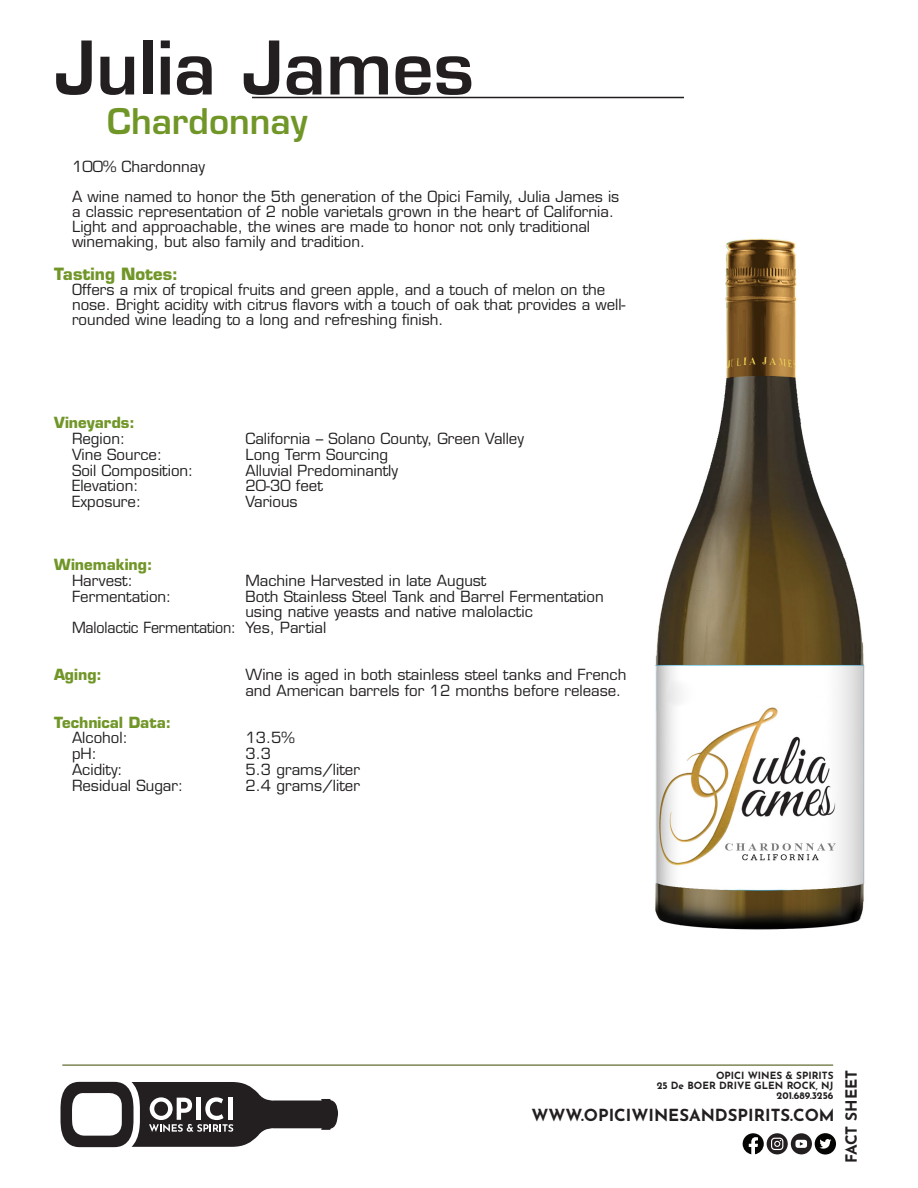
<style>
.page{position:relative;width:918px;height:1188px;background:#fff}
.page>*{position:absolute;margin:0;border:0;box-sizing:border-box;transform-origin:0 0}
.t1{font:600 72px "Eurostile LT Std";color:#231f20}
.t2{font:600 34.5px "Eurostile LT Std";color:#719628}
.t3{font:700 16.65px "Josefin Sans";color:#231f20}
.t4{font:700 16.5px "Eurostile LT Std";color:#719628}
.t5{font:700 15.45px "Josefin Sans";color:#231f20}
.t6{font:15px/15.8px "Eurostile LT Std";color:#231f20}
.t7{font:700 15px "Eurostile LT Std";color:#719628}
.t8{font:15px "Eurostile LT Std";color:#231f20;scale:.95 1}
.t9{font:700 10.05px/9.9px "Josefin Sans";color:#231f20;text-align:right}
</style>
<div class="page">
<hr style="left:252px;top:97px;width:432px;height:1px;background:#231f20">
<hr style="left:62px;top:1064px;width:771px;height:2px;background:#757b48">
<svg style="left:60px;top:1082px;width:278px;height:65px"></svg>
<svg style="left:767px;top:1133px;width:21px;height:21px"></svg>
<div style="left:791px;top:1133px;width:21px;height:21px;background:#231f20;border-radius:50%"></div>
<svg style="left:795px;top:1140px;width:12px;height:8px"></svg>
<svg style="left:771px;top:1138px;width:12px;height:12px"></svg>
<svg style="left:743px;top:1133px;width:21px;height:21px"></svg>
<div style="left:815px;top:1133px;width:21px;height:22px;background:#050504;border-radius:50%"></div>
<svg style="left:820px;top:1139px;width:11px;height:10px"></svg>
<img style="left:655px;top:238px;width:210px;height:692px">
<p class="t1" style="left:54px;top:23px;width:421px">Julia James</p>
<p class="t2" style="left:107px;top:99px;width:202px">Chardonnay</p>
<p class="t6" style="left:72px;top:159px;width:135px">100% Chardonnay</p>
<p class="t6" style="left:72px;top:189px;width:549px;line-height:15px">A wine named to honor the 5th generation of the Opici Family, Julia James is a classic representation of 2 noble varietals grown in the heart of California.<br>Light and approachable, the wines are made to honor not only traditional winemaking, but also family and tradition.</p>
<p class="t4" style="left:54px;top:264px;width:126px">Tasting Notes:</p>
<p class="t6" style="left:72px;top:282px;width:555px;line-height:15px">Offers a mix of tropical fruits and green apple, and a touch of melon on the nose. Bright acidity with citrus flavors with a touch of oak that provides a well&shy;rounded wine leading to a long and refreshing finish.</p>
<p class="t7" style="left:54px;top:414px;width:83px">Vineyards:</p>
<p class="t6" style="left:72px;top:431px;width:55px">Region:</p>
<p class="t6" style="left:72px;top:447px;width:123px">Vine Source:<br>Soil Composition:<br>Elevation:<br>Exposure:</p>
<p class="t6" style="left:245px;top:431px;width:280px">California – Solano County, Green Valley</p>
<p class="t6" style="left:245px;top:447px;width:144px">Long Term Sourcing</p>
<p class="t6" style="left:245px;top:462px;width:154px">Alluvial Predominantly</p>
<p class="t6" style="left:245px;top:478px;width:79px">20-30 feet</p>
<p class="t6" style="left:245px;top:494px;width:54px">Various</p>
<p class="t7" style="left:54px;top:555px;width:100px">Winemaking:</p>
<p class="t6" style="left:72px;top:573px;width:62px">Harvest:</p>
<p class="t6" style="left:72px;top:588px;width:101px">Fermentation:</p>
<p class="t8" style="left:72px;top:619px;width:174px">Malolactic Fermentation:</p>
<p class="t7" style="left:54px;top:666px;width:49px">Aging:</p>
<p class="t7" style="left:54px;top:713px;width:119px">Technical Data:</p>
<p class="t6" style="left:72px;top:730px;width:57px">Alcohol:</p>
<p class="t6" style="left:72px;top:746px;width:27px">pH:</p>
<p class="t6" style="left:72px;top:762px;width:52px">Acidity:</p>
<p class="t6" style="left:72px;top:777px;width:113px">Residual Sugar:</p>
<p class="t6" style="left:245px;top:573px;width:243px">Machine Harvested in late August</p>
<p class="t6" style="left:245px;top:588px;width:360px">Both Stainless Steel Tank and Barrel Fermentation using native yeasts and native malolactic</p>
<p class="t6" style="left:245px;top:620px;width:82px">Yes, Partial</p>
<p class="t6" style="left:245px;top:667px;width:383px">Wine is aged in both stainless steel tanks and French and American barrels for 12 months before release.</p>
<p class="t6" style="left:245px;top:730px;width:51px">13.5%</p>
<p class="t6" style="left:245px;top:746px;width:27px">3.3</p>
<p class="t6" style="left:245px;top:762px;width:116px">5.3 grams/liter</p>
<p class="t6" style="left:245px;top:777px;width:116px">2.4 grams/liter</p>
<p class="t9" style="left:657px;top:1069px;width:178px">OPICI WINES &amp; SPIRITS<br>25 De BOER DRIVE GLEN ROCK, NJ<br>201.689.3256</p>
<p class="t5" style="left:838px;top:1163px;width:95px;rotate:-90deg">FACT SHEET</p>
<p class="t3" style="left:532px;top:1100px;width:305px">WWW.OPICIWINESANDSPIRITS.COM</p>
</div>
